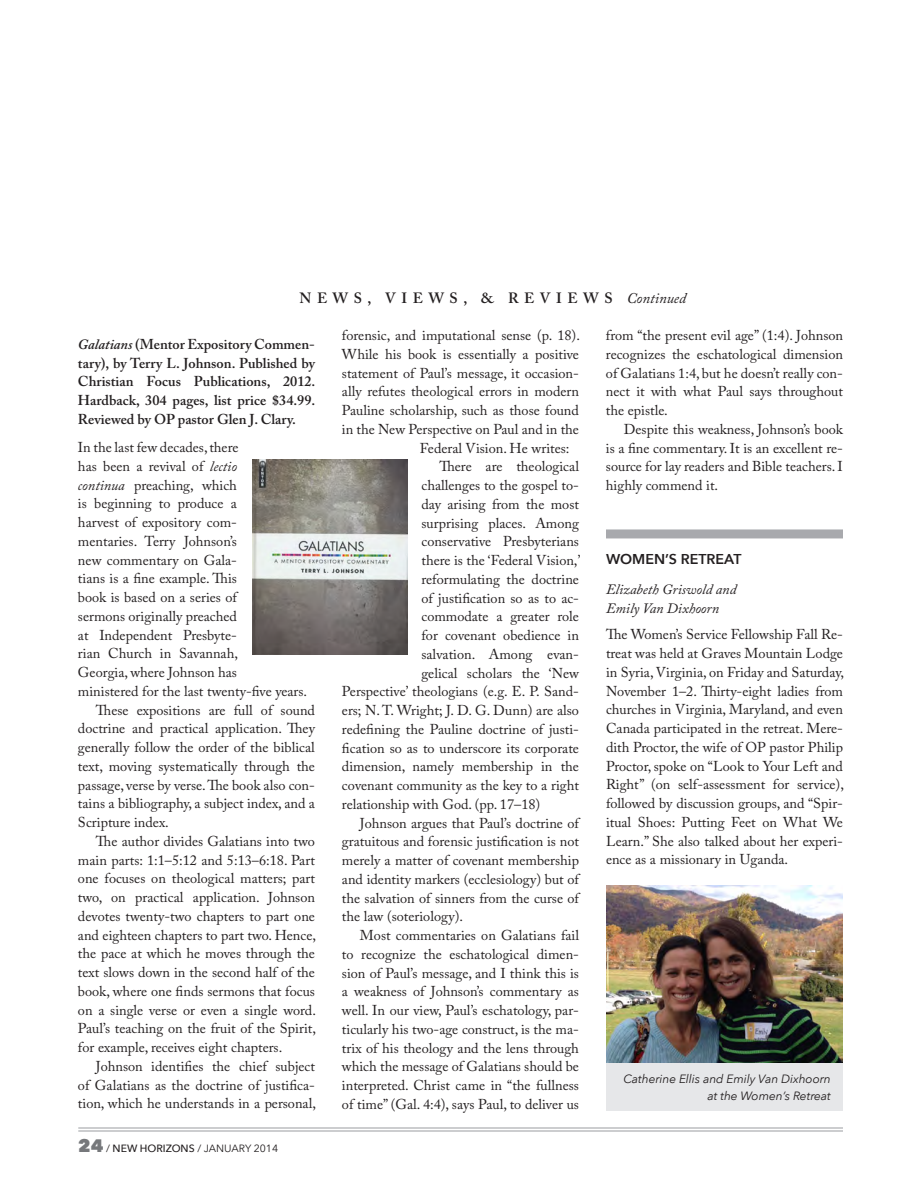
<style>
.page{position:relative;width:918px;height:1188px;background:#fff}
.page>*{position:absolute;margin:0;border:0;box-sizing:border-box;transform-origin:0 0}
.Section_Headers{font:600 14.85px "Adobe Caslon Pro";letter-spacing:.375em;color:#231f20}
.News_item_text{font:14.25px/18.8px "Adobe Caslon Pro";color:#231f20;text-align:justify}
.News_item_first_para{font:14.25px/18.8px "Adobe Caslon Pro";color:#231f20}
.News_item_first_para-2{font:600 14.25px/18.8px "Adobe Caslon Pro";color:#231f20;text-align:justify}
.News_item_text-2{font:italic 14.25px/18.8px "Adobe Caslon Pro";color:#231f20}
.News_item_title{font:600 14.25px "Avenir Next";color:#231f20}
.Photo_Caption{font:italic 12px/16.5px "Avenir Next";letter-spacing:-.005em;color:#231f20;text-align:right}
.t1{font:10.5px "Avenir Next";color:#231f20}
.s1{font-weight:400;font-style:italic}
.s2{font-style:italic}
.s3{font-weight:800;font-size:18px;color:#76787b}
.s4{font-weight:500}
</style>
<div class="page">
<hr style="left:78px;top:1127px;width:765px;height:2px;background:#bcbdc0">
<hr style="left:78px;top:1130px;width:765px;height:2px;background:#bcbdc0">
<div style="left:606px;top:529px;width:237px;height:9px;background:#a8a9ad"></div>
<div style="left:606px;top:885px;width:237px;height:225px;background:#e6e7e9"></div>
<img style="left:606px;top:885px;width:237px;height:178px">
<img style="left:253px;top:459px;width:155px;height:195px">
<p class="Section_Headers" style="left:299px;top:290px;width:388px">NEWS, VIEWS, &amp; REVIEWS <span class="s1">Continued</span></p>
<p class="News_item_first_para-2" style="left:78px;top:335px;width:239px"><span class="s2">Galatians</span> (Mentor Expository Commen&shy;tary), by Terry L. Johnson. Published by Christian Focus Publications, 2012.<br>Hardback, 304 pages, list price $34.99.<br>Reviewed by OP pastor Glen J. Clary.</p>
<p class="News_item_first_para" style="left:78px;top:438px;width:231px">In the last few decades, there<br>has been a revival of <span class="s2">lectio<br>continua</span> preaching, which<br>is beginning to produce a<br>harvest of expository com-<br>mentaries. Terry Johnson’s<br>new commentary on Gala-<br>tians is a fine example. This<br>book is based on a series of<br>sermons originally preached<br>at Independent Presbyte-<br>rian Church in Savannah,<br>Georgia, where Johnson has<br>ministered for the last twenty-five years.</p>
<p class="News_item_text" style="left:78px;top:700px;width:239px;text-indent:18px">These expositions are full of sound doctrine and practical application. They generally follow the order of the biblical text, moving systematically through the passage, verse by verse. The book also con&shy;tains a bibliography, a subject index, and a Scripture index.</p>
<p class="News_item_text" style="left:78px;top:832px;width:239px;text-indent:18px">The author divides Galatians into two main parts: 1:1–5:12 and 5:13–6:18. Part one focuses on theological matters; part two, on practical application. Johnson devotes twenty-two chapters to part one and eighteen chapters to part two. Hence, the pace at which he moves through the text slows down in the second half of the book, where one finds sermons that focus on a single verse or even a single word.<br>Paul’s teaching on the fruit of the Spirit, for example, receives eight chapters.</p>
<p class="News_item_text" style="left:78px;top:1057px;width:239px;text-indent:18px">Johnson identifies the chief subject of Galatians as the doctrine of justifica&shy;tion, which he understands in a personal,</p>
<p class="t1" style="left:78px;top:1142px;width:201px"><span class="s3">24</span> / <span class="s4">NEW HORIZONS</span> / JANUARY 2014</p>
<p class="News_item_text" style="left:342px;top:326px;width:239px">forensic, and imputational sense (p. 18).</p>
<p class="News_item_text" style="left:342px;top:344px;width:238px">While his book is essentially a positive</p>
<p class="News_item_text" style="left:342px;top:363px;width:239px">statement of Paul’s message, it occasion-</p>
<p class="News_item_text" style="left:342px;top:382px;width:239px">ally refutes theological errors in modern</p>
<p class="News_item_text" style="left:342px;top:401px;width:239px">Pauline scholarship, such as those found</p>
<p class="News_item_text" style="left:342px;top:420px;width:239px">in the New Perspective on Paul and in the</p>
<p class="News_item_text" style="left:420px;top:438px;width:151px">Federal Vision. He writes:</p>
<p class="News_item_text" style="left:439px;top:457px;width:141px">There are theological</p>
<p class="News_item_text" style="left:421px;top:476px;width:159px">challenges to the gospel to-</p>
<p class="News_item_text" style="left:421px;top:495px;width:159px">day arising from the most</p>
<p class="News_item_text" style="left:421px;top:513px;width:159px">surprising places. Among</p>
<p class="News_item_text" style="left:421px;top:532px;width:159px">conservative Presbyterians</p>
<p class="News_item_text" style="left:421px;top:551px;width:160px">there is the ‘Federal Vision,’</p>
<p class="News_item_text" style="left:421px;top:570px;width:159px">reformulating the doctrine</p>
<p class="News_item_text" style="left:421px;top:588px;width:159px">of justification so as to ac-</p>
<p class="News_item_text" style="left:421px;top:607px;width:159px">commodate a greater role</p>
<p class="News_item_text" style="left:421px;top:626px;width:159px">for covenant obedience in</p>
<p class="News_item_text" style="left:421px;top:645px;width:159px">salvation. Among evan-</p>
<p class="News_item_text" style="left:421px;top:663px;width:159px">gelical scholars the ‘New</p>
<p class="News_item_text" style="left:342px;top:682px;width:239px">Perspective’ theologians (e.g. E. P. Sand-</p>
<p class="News_item_text" style="left:342px;top:701px;width:239px">ers; N. T. Wright; J. D. G. Dunn) are also</p>
<p class="News_item_text" style="left:342px;top:720px;width:239px">redefining the Pauline doctrine of justi-</p>
<p class="News_item_text" style="left:342px;top:738px;width:239px">fication so as to underscore its corporate</p>
<p class="News_item_text" style="left:342px;top:757px;width:238px">dimension, namely membership in the</p>
<p class="News_item_text" style="left:342px;top:776px;width:239px">covenant community as the key to a right</p>
<p class="News_item_text" style="left:342px;top:795px;width:200px">relationship with God. (pp. 17–18)</p>
<p class="News_item_text" style="left:342px;top:813px;width:239px;text-indent:18px">Johnson argues that Paul’s doctrine of gratuitous and forensic justification is not merely a matter of covenant membership and identity markers (ecclesiology) but of the salvation of sinners from the curse of the law (soteriology).</p>
<p class="News_item_text" style="left:342px;top:926px;width:239px;text-indent:18px">Most commentaries on Galatians fail to recognize the eschatological dimen&shy;sion of Paul’s message, and I think this is a weakness of Johnson’s commentary as well. In our view, Paul’s eschatology, par&shy;ticularly his two-age construct, is the ma&shy;trix of his theology and the lens through which the message of Galatians should be interpreted. Christ came in “the fullness of time” (Gal. 4:4), says Paul, to deliver us</p>
<p class="News_item_text" style="left:606px;top:326px;width:239px">from “the present evil age” (1:4). Johnson recognizes the eschatological dimension of Galatians 1:4, but he doesn’t really con&shy;nect it with what Paul says throughout the epistle.</p>
<p class="News_item_text" style="left:606px;top:420px;width:239px;text-indent:18px">Despite this weakness, Johnson’s book is a fine commentary. It is an excellent re&shy;source for lay readers and Bible teachers. I highly commend it.</p>
<p class="News_item_title" style="left:606px;top:551px;width:137px">WOMEN’S RETREAT</p>
<p class="News_item_text-2" style="left:606px;top:580px;width:132px">Elizabeth Griswold and<br>Emily Van Dixhoorn</p>
<p class="News_item_text" style="left:606px;top:625px;width:240px">The Women’s Service Fellowship Fall Re&shy;treat was held at Graves Mountain Lodge in Syria, Virginia, on Friday and Saturday, November 1–2. Thirty-eight ladies from churches in Virginia, Maryland, and even Canada participated in the retreat. Mere&shy;dith Proctor, the wife of OP pastor Philip Proctor, spoke on “Look to Your Left and Right” (on self-assessment for service), followed by discussion groups, and “Spir&shy;itual Shoes: Putting Feet on What We Learn.” She also talked about her experi&shy;ence as a missionary in Uganda.</p>
<p class="Photo_Caption" style="left:624px;top:1071px;width:209px">Catherine Ellis and Emily Van Dixhoorn at the Women’s Retreat</p>
</div>
